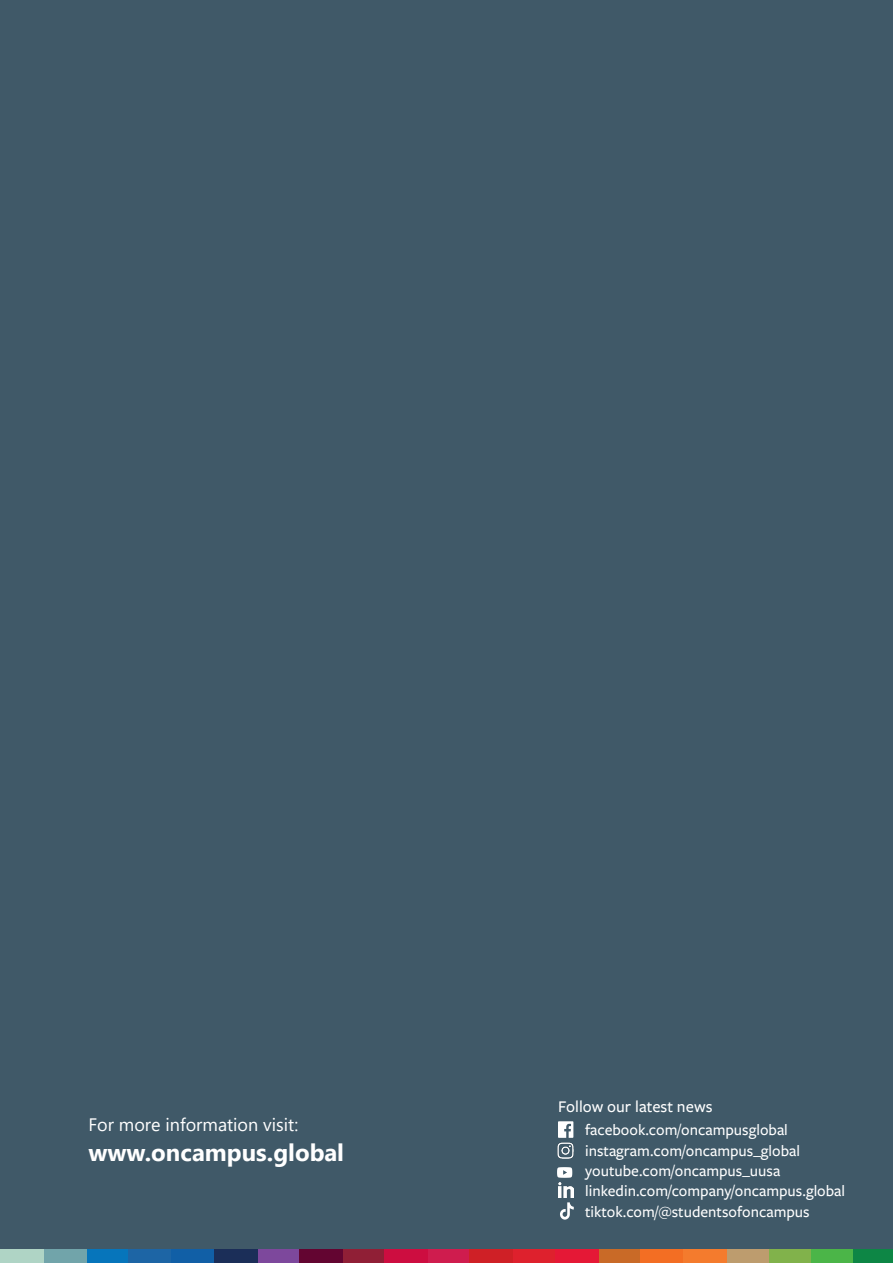
<style>
.page{position:relative;width:893px;height:1263px;background:#405968}
.page>*{position:absolute;margin:0;border:0;box-sizing:border-box;transform-origin:0 0}
.t1{font:700 24px "Segoe UI";color:#fff}
.t2{font:18px "Segoe UI";color:#fff}
.t3{font:500 16.95px "Freight Sans Pro";color:#fff}
.t4{font:500 16.2px/20.4px "Freight Sans Pro";color:#fff}
</style>
<div class="page">
<div style="left:342px;top:1249px;width:43px;height:14px;background:#901f36"></div>
<div style="left:86px;top:1249px;width:43px;height:14px;background:#0675bb"></div>
<div style="left:129px;top:1249px;width:43px;height:14px;background:#1d65a5"></div>
<div style="left:768px;top:1249px;width:44px;height:14px;background:#81b24b"></div>
<div style="left:513px;top:1249px;width:43px;height:14px;background:#de212d"></div>
<div style="left:427px;top:1249px;width:43px;height:14px;background:#cf1c4e"></div>
<div style="left:598px;top:1249px;width:43px;height:14px;background:#c96a27"></div>
<div style="left:171px;top:1249px;width:43px;height:14px;background:#115fa6"></div>
<div style="left:640px;top:1249px;width:44px;height:14px;background:#f36e23"></div>
<div style="left:43px;top:1249px;width:43px;height:14px;background:#71a4aa"></div>
<div style="left:726px;top:1249px;width:43px;height:14px;background:#bd9c6e"></div>
<div style="left:257px;top:1249px;width:43px;height:14px;background:#7d489c"></div>
<div style="left:214px;top:1249px;width:43px;height:14px;background:#1b2e58"></div>
<div style="left:0;top:1249px;width:44px;height:14px;background:#afd4c5"></div>
<div style="left:811px;top:1249px;width:43px;height:14px;background:#4bb548"></div>
<div style="left:299px;top:1249px;width:43px;height:14px;background:#630531"></div>
<div style="left:470px;top:1249px;width:43px;height:14px;background:#cf2026"></div>
<div style="left:854px;top:1249px;width:39px;height:14px;background:#0d8645"></div>
<div style="left:385px;top:1249px;width:43px;height:14px;background:#cd0d40"></div>
<div style="left:683px;top:1249px;width:43px;height:14px;background:#f47b2d"></div>
<div style="left:555px;top:1249px;width:43px;height:14px;background:#e51836"></div>
<svg style="left:557px;top:1167px;width:15px;height:11px"></svg>
<img style="left:557px;top:1142px;width:17px;height:17px">
<svg style="left:558px;top:1121px;width:15px;height:17px"></svg>
<img style="left:558px;top:1182px;width:15px;height:16px">
<svg style="left:560px;top:1202px;width:14px;height:17px"></svg>
<p class="t2" style="left:88px;top:1107px;width:211px">For more information visit:</p>
<p class="t1" style="left:88px;top:1129px;width:257px">www.oncampus.global</p>
<p class="t3" style="left:558px;top:1095px;width:156px">Follow our latest news</p>
<p class="t4" style="left:585px;top:1119px;width:261px">facebook.com/oncampusglobal instagram.com/oncampus_global youtube.com/oncampus_uusa linkedin.com/company/oncampus.global tiktok.com/@studentsofoncampus</p>
</div>
